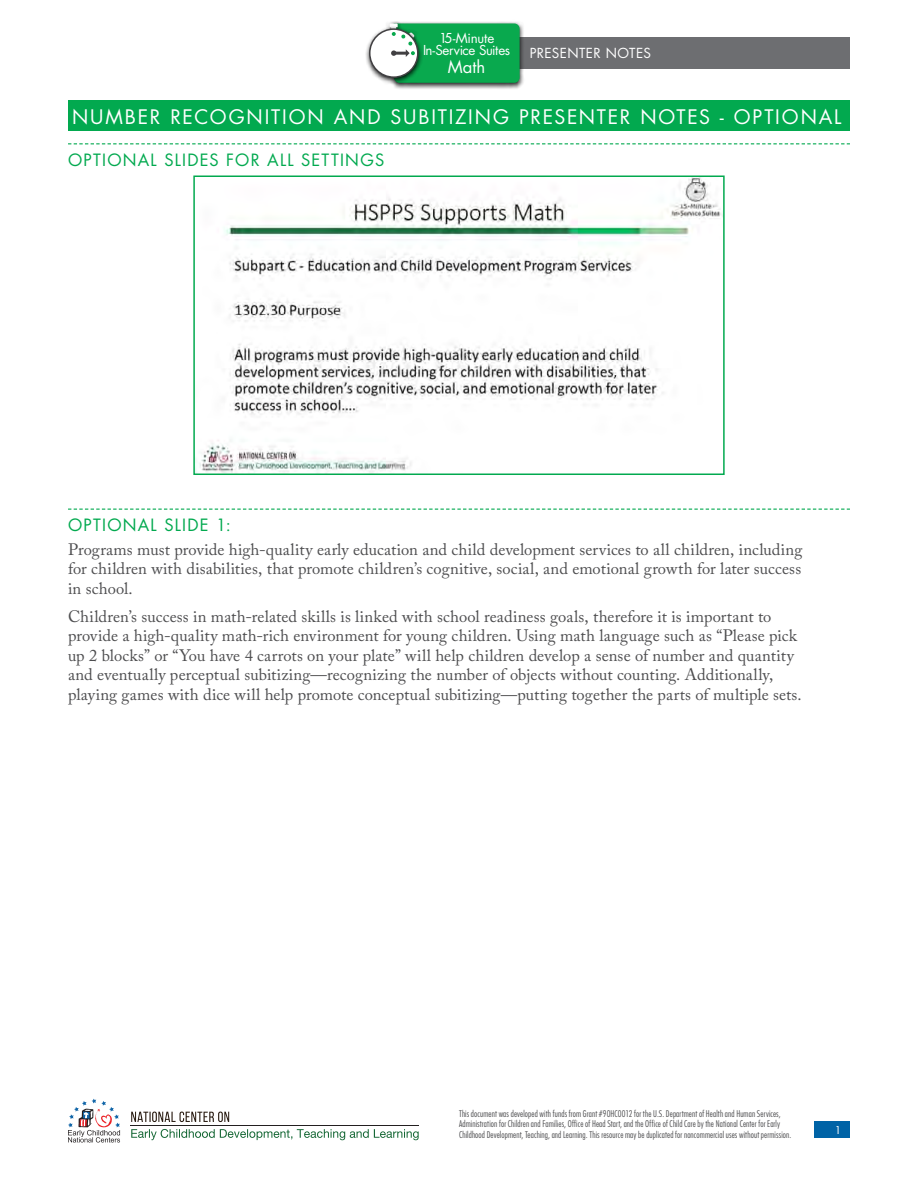
<style>
.page{position:relative;width:918px;height:1188px;background:#fff}
.page>*{position:absolute;margin:0;border:0;box-sizing:border-box;transform-origin:0 0}
.t1{font:19.5px "Futura Std";letter-spacing:.095em;color:#fff}
.t2{font:16.65px "Futura Std";color:#fff}
.t3{font:16.5px/19.5px "Adobe Caslon Pro";letter-spacing:.005em;color:#4d4d4f;text-align:justify}
.t4{font:16.5px "Futura Std";letter-spacing:.075em;color:#02a94f}
.t5{font:13.5px "Futura Std";letter-spacing:.03em;color:#fff}
.t6{font:13.35px/11.7px "Futura Std";letter-spacing:-.03em;color:#fff;text-align:center}
.t7{font:10.5px "Futura Std";color:#fff}
.t8{font:300 condensed 9px/10.5px "Futura Std";letter-spacing:.015em;color:#4d4d4f}
</style>
<div class="page">
<div style="left:513px;top:37px;width:337px;height:32px;background:#6d6e71"></div>
<img style="left:395px;top:22px;width:129px;height:67px">
<img style="left:388px;top:21px;width:16px;height:3px">
<img style="left:366px;top:24px;width:59px;height:63px">
<div style="left:370px;top:29px;width:48px;height:48px;background:#fff;border-radius:50%"></div>
<div style="left:369px;top:28px;width:50px;height:50px;border:2px solid #414042;border-radius:50%"></div>
<svg style="left:390px;top:23px;width:130px;height:60px;background:#2aae63"></svg>
<div style="left:814px;top:1122px;width:36px;height:16px;background:#0063a6"></div>
<svg style="left:131px;top:1129px;width:288px;height:11px"></svg>
<svg style="left:131px;top:1112px;width:98px;height:10px"></svg>
<svg style="left:68px;top:1099px;width:52px;height:44px"></svg>
<div style="left:68px;top:100px;width:782px;height:31px;background:#02a94f"></div>
<svg style="left:68px;top:143px;width:782px;height:1px"></svg>
<svg style="left:68px;top:509px;width:782px;height:1px"></svg>
<img style="left:196px;top:179px;width:526px;height:293px">
<div style="left:193px;top:176px;width:532px;height:299px;border:2px solid #02a94f"></div>
<p class="t6" style="left:423px;top:33px;width:88px">15-Minute<br>In-Service Suites</p>
<p class="t2" style="left:448px;top:56px;width:39px">Math</p>
<p class="t5" style="left:530px;top:45px;width:123px">PRESENTER NOTES</p>
<h1 class="t1" style="left:72px;top:104px;width:771px">NUMBER RECOGNITION AND SUBITIZING PRESENTER NOTES - OPTIONAL</h1>
<h1 class="t4" style="left:68px;top:149px;width:318px">OPTIONAL SLIDES FOR ALL SETTINGS</h1>
<h2 class="t4" style="left:68px;top:514px;width:164px">OPTIONAL SLIDE 1:</h2>
<p class="t3" style="left:68px;top:539px;width:736px">Programs must provide high-quality early education and child development services to all children, including for children with disabilities, that promote children’s cognitive, social, and emotional growth for later success in school.</p>
<p class="t3" style="left:68px;top:606px;width:735px;text-align:left">Children’s success in math-related skills is linked with school readiness goals, therefore it is important to provide a high-quality math-rich environment for young children. Using math language such as “Please pick up 2 blocks” or “You have 4 carrots on your plate” will help children develop a sense of number and quantity and eventually perceptual subitizing—recognizing the number of objects without counting. Additionally, playing games with dice will help promote conceptual subitizing—putting together the parts of multiple sets.</p>
<p class="t8" style="left:459px;top:1108px;width:334px">This document was developed with funds from Grant #90HC0012 for the U.S. Department of Health and Human Services,<br>Administration for Children and Families, Office of Head Start, and the Office of Child Care by the National Center for Early<br>Childhood Development, Teaching, and Learning. This resource may be duplicated for noncommercial uses without permission.</p>
<p class="t7" style="left:835px;top:1124px;width:8px">1</p>
</div>
